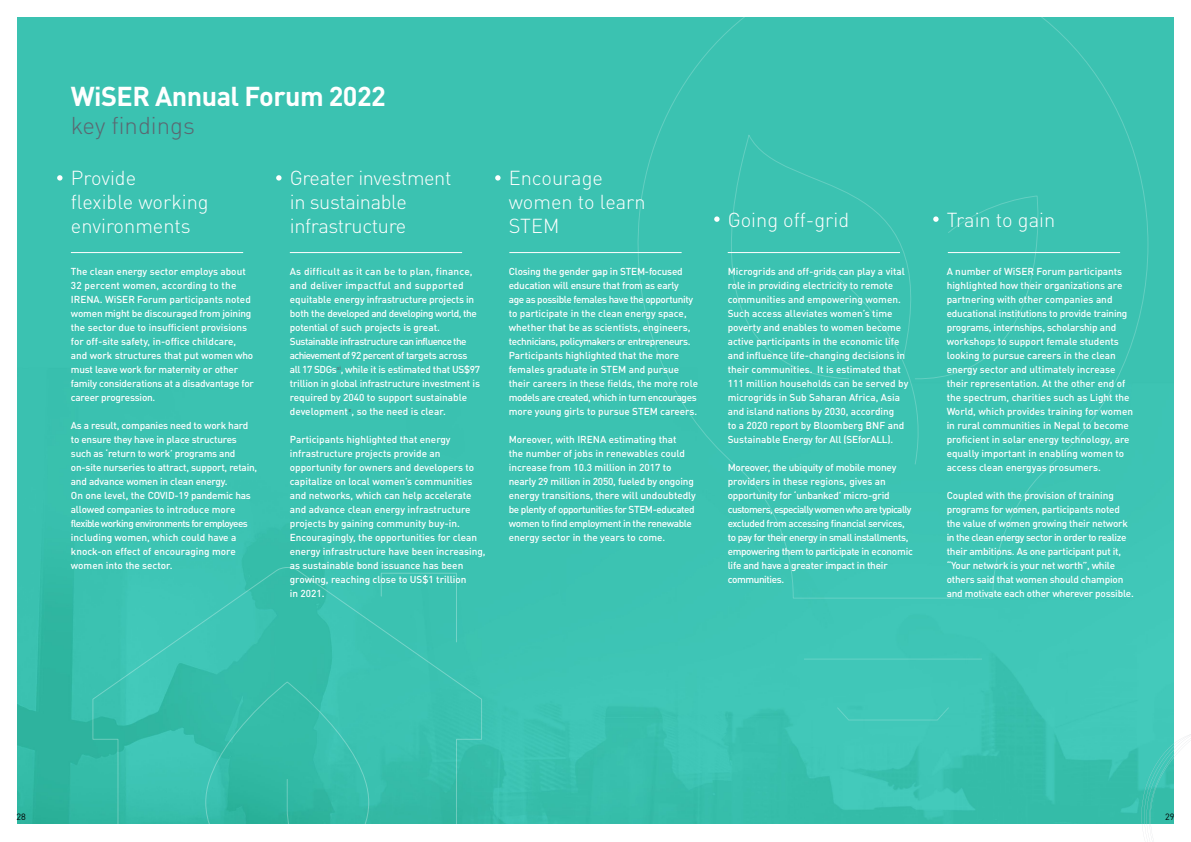
<style>
.page{position:relative;width:1191px;height:842px;background:#fff}
.page>*{position:absolute;margin:0;border:0;box-sizing:border-box;transform-origin:0 0}
.t1{font:700 27px "DIN Pro";letter-spacing:-.02em;color:#fff}
.t2{font:300 24px "DIN Pro";color:#5b6771}
.t3{font:300 20px/24px "DIN Pro";letter-spacing:-.005em;color:#fff}
.t4{font:500 10px/14px "DIN Pro";letter-spacing:-.005em;color:#fff}
.t5{font:500 10px/14px "DIN Pro";letter-spacing:-.04em;color:#fff}
.t6{font:9px "DIN";color:#000}
</style>
<div class="page">
<img style="left:17px;top:17px;width:1157px;height:806px">
<svg style="left:92px;top:566px;width:390px;height:258px;background:#39bfae"></svg>
<div style="left:628px;top:17px;width:521px;height:704px;background:#3bc2b1"></div>
<svg style="left:57px;top:175px;width:6px;height:6px"></svg>
<svg style="left:276px;top:175px;width:5px;height:6px"></svg>
<svg style="left:495px;top:175px;width:5px;height:6px"></svg>
<svg style="left:714px;top:216px;width:5px;height:6px"></svg>
<svg style="left:933px;top:216px;width:5px;height:6px"></svg>
<hr style="left:71px;top:252px;width:172px;height:1px;background:#fff">
<hr style="left:290px;top:252px;width:172px;height:1px;background:#fff">
<hr style="left:509px;top:252px;width:172px;height:1px;background:#fff">
<hr style="left:727px;top:252px;width:173px;height:1px;background:#fff">
<hr style="left:947px;top:252px;width:173px;height:1px;background:#fff">
<svg style="left:1141px;top:717px;width:50px;height:107px"></svg>
<h1 class="t1" style="left:71px;top:73px;width:316px">WiSER Annual Forum 2022</h1>
<h2 class="t2" style="left:71px;top:107px;width:126px">key findings</h2>
<h3 class="t3" style="left:71px;top:164px;width:139px">Provide<br>flexible working environments</h3>
<p class="t4" style="left:71px;top:264px;width:185px">The clean energy sector employs about 32 percent women, according to the IRENA. WiSER Forum participants noted women might be discouraged from joining the sector due to insufficient provisions for off-site safety, in-office childcare, and work structures that put women who must leave work for maternity or other family considerations at a disadvantage for career progression.</p>
<p class="t4" style="left:71px;top:418px;width:188px">As a result, companies need to work hard to ensure they have in place structures such as ‘return to work’ programs and on-site nurseries to attract, support, retain, and advance women in clean energy.<br>On one level, the COVID-19 pandemic has allowed companies to introduce more flexible working environments for employees including women, which could have a knock-on effect of encouraging more women into the sector.</p>
<h3 class="t3" style="left:290px;top:164px;width:163px">Greater investment in sustainable infrastructure</h3>
<p class="t4" style="left:290px;top:264px;width:192px">As difficult as it can be to plan, finance, and deliver impactful and supported equitable energy infrastructure projects in both the developed and developing world, the potential of such projects is great.<br>Sustainable infrastructure can influence the achievement of 92 percent of targets across all 17 SDGs<sup>xi</sup>, while it is estimated that US$97 trillion in global infrastructure investment is required by 2040 to support sustainable development <sup>x</sup>, so the need is clear.</p>
<p class="t4" style="left:290px;top:432px;width:197px">Participants highlighted that energy infrastructure projects provide an opportunity for owners and developers to capitalize on local women’s communities and networks, which can help accelerate and advance clean energy infrastructure projects by gaining community buy-in.<br>Encouragingly, the opportunities for clean energy infrastructure have been increasing, as sustainable bond issuance has been growing, reaching close to US$1 trillion<br>in 2021.</p>
<h3 class="t3" style="left:509px;top:164px;width:138px">Encourage women to learn<br>STEM</h3>
<p class="t4" style="left:509px;top:264px;width:191px">Closing the gender gap in STEM-focused education will ensure that from as early<br>age as possible females have the opportunity to participate in the clean energy space, whether that be as scientists, engineers, technicians, policymakers or entrepreneurs.<br>Participants highlighted that the more females graduate in STEM and pursue their careers in these fields, the more role models are created, which in turn encourages more young girls to pursue STEM careers.</p>
<p class="t4" style="left:509px;top:432px;width:188px">Moreover, with IRENA estimating that<br>the number of jobs in renewables could increase from 10.3 million in 2017 to nearly 29 million in 2050, fueled by ongoing energy transitions, there will undoubtedly be plenty of opportunities for STEM-educated women to find employment in the renewable energy sector in the years to come.</p>
<h3 class="t3" style="left:727px;top:206px;width:123px">Going off-grid</h3>
<p class="t4" style="left:727px;top:264px;width:182px">Microgrids and off-grids can play a vital role in providing electricity to remote communities and empowering women.<br>Such access alleviates women’s time poverty and enables to women become active participants in the economic life and influence life-changing decisions in their communities. It is estimated that 111 million households can be served by microgrids in Sub Saharan Africa, Asia and island nations by 2030, according<br>to a 2020 report by Bloomberg BNF and Sustainable Energy for All (SEforALL).</p>
<p class="t5" style="left:727px;top:460px;width:187px">Moreover, the ubiquity of mobile money providers in these regions, gives an opportunity for ‘unbanked’ micro-grid customers, especially women who are typically excluded from accessing financial services, to pay for their energy in small installments, empowering them to participate in economic life and have a greater impact in their communities.</p>
<h3 class="t3" style="left:946px;top:206px;width:110px">Train to gain</h3>
<p class="t4" style="left:946px;top:264px;width:188px">A number of WiSER Forum participants highlighted how their organizations are partnering with other companies and educational institutions to provide training programs, internships, scholarship and workshops to support female students looking to pursue careers in the clean energy sector and ultimately increase their representation. At the other end of the spectrum, charities such as Light the World, which provides training for women in rural communities in Nepal to become proficient in solar energy technology, are equally important in enabling women to access clean energyas prosumers.</p>
<p class="t4" style="left:946px;top:488px;width:189px">Coupled with the provision of training programs for women, participants noted the value of women growing their network in the clean energy sector in order to realize their ambitions. As one participant put it, “Your network is your net worth”, while others said that women should champion and motivate each other wherever possible.</p>
<p class="t6" style="left:17px;top:811px;width:11px">28</p>
<p class="t6" style="left:1165px;top:811px;width:11px">29</p>
</div>
